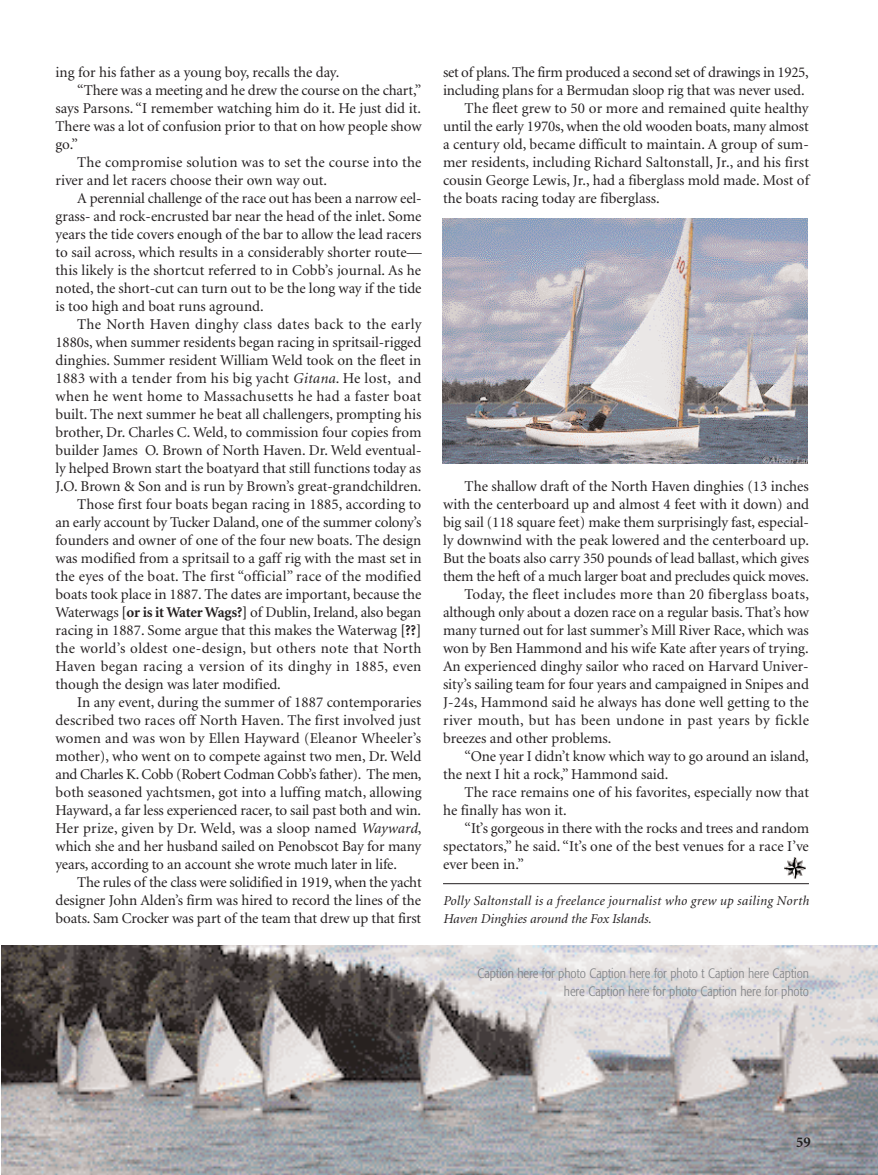
<style>
.page{position:relative;width:878px;height:1175px;background:#fff}
.page>*{position:absolute;margin:0;border:0;box-sizing:border-box;transform-origin:0 0}
.t1{font:15px "Minion";color:#231f20}
.t2{font:15px "Minion";letter-spacing:.025em;color:#231f20}
.t3{font:15px "Minion";letter-spacing:-.02em;color:#231f20}
.t4{font:15px "Minion";letter-spacing:.02em;color:#231f20}
.t5{font:700 15px "Minion";color:#231f20}
.t6{font:300 condensed 13.5px/18px "Formata";color:#808285;text-align:right}
.t7{font:italic 13.5px/18px "Minion";letter-spacing:.02em;color:#231f20}
.s1{font-style:italic}
.s2{font-weight:700}
</style>
<div class="page">
<hr style="left:443px;top:883px;width:365px;height:1px;background:#231f20">
<img style="left:2px;top:945px;width:876px;height:229px">
<img style="left:442px;top:219px;width:365px;height:244px">
<img style="left:784px;top:857px;width:21px;height:21px">
<p class="t1" style="left:56px;top:66px;width:285px">ing for his father as a young boy, recalls the day.</p>
<p class="t1" style="left:77px;top:84px;width:345px">“There was a meeting and he drew the course on the chart,”</p>
<p class="t1" style="left:56px;top:102px;width:367px">says Parsons. “I remember watching him do it. He just did it.</p>
<p class="t1" style="left:56px;top:120px;width:367px">There was a lot of confusion prior to that on how people show</p>
<p class="t1" style="left:56px;top:138px;width:24px">go.”</p>
<p class="t4" style="left:77px;top:156px;width:346px">The compromise solution was to set the course into the</p>
<p class="t1" style="left:56px;top:174px;width:273px">river and let racers choose their own way out.</p>
<p class="t1" style="left:77px;top:192px;width:346px">A perennial challenge of the race out has been a narrow eel-</p>
<p class="t1" style="left:55px;top:210px;width:367px">grass- and rock-encrusted bar near the head of the inlet. Some</p>
<p class="t1" style="left:55px;top:228px;width:367px">years the tide covers enough of the bar to allow the lead racers</p>
<p class="t1" style="left:55px;top:246px;width:367px">to sail across, which results in a considerably shorter route—</p>
<p class="t1" style="left:55px;top:264px;width:367px">this likely is the shortcut referred to in Cobb’s journal. As he</p>
<p class="t1" style="left:55px;top:282px;width:367px">noted, the short-cut can turn out to be the long way if the tide</p>
<p class="t1" style="left:55px;top:300px;width:210px">is too high and boat runs aground.</p>
<p class="t2" style="left:77px;top:318px;width:346px">The North Haven dinghy class dates back to the early</p>
<p class="t1" style="left:55px;top:336px;width:367px">1880s, when summer residents began racing in spritsail-rigged</p>
<p class="t1" style="left:55px;top:354px;width:367px">dinghies. Summer resident William Weld took on the fleet in</p>
<p class="t4" style="left:55px;top:372px;width:367px">1883 with a tender from his big yacht <span class="s1">Gitana</span>. He lost, and</p>
<p class="t2" style="left:55px;top:390px;width:367px">when he went home to Massachusetts he had a faster boat</p>
<p class="t1" style="left:55px;top:408px;width:367px">built. The next summer he beat all challengers, prompting his</p>
<p class="t1" style="left:55px;top:426px;width:367px">brother, Dr. Charles C. Weld, to commission four copies from</p>
<p class="t1" style="left:55px;top:444px;width:367px">builder James O. Brown of North Haven. Dr. Weld eventual-</p>
<p class="t1" style="left:55px;top:462px;width:367px">ly helped Brown start the boatyard that still functions today as</p>
<p class="t1" style="left:55px;top:480px;width:367px">J.O. Brown &amp; Son and is run by Brown’s great-grandchildren.</p>
<p class="t1" style="left:77px;top:498px;width:345px">Those first four boats began racing in 1885, according to</p>
<p class="t1" style="left:55px;top:516px;width:367px">an early account by Tucker Daland, one of the summer colony’s</p>
<p class="t1" style="left:55px;top:534px;width:367px">founders and owner of one of the four new boats. The design</p>
<p class="t1" style="left:55px;top:552px;width:367px">was modified from a spritsail to a gaff rig with the mast set in</p>
<p class="t1" style="left:55px;top:570px;width:367px">the eyes of the boat. The first “official” race of the modified</p>
<p class="t1" style="left:55px;top:588px;width:367px">boats took place in 1887. The dates are important, because the</p>
<p class="t1" style="left:55px;top:606px;width:367px">Waterwags <span class="s2">[or is it Water Wags?]</span> of Dublin, Ireland, also began</p>
<p class="t1" style="left:56px;top:624px;width:367px">racing in 1887. Some argue that this makes the Waterwag <span class="s2">[??]</span></p>
<p class="t2" style="left:56px;top:642px;width:367px">the world’s oldest one-design, but others note that North</p>
<p class="t2" style="left:56px;top:660px;width:367px">Haven began racing a version of its dinghy in 1885, even</p>
<p class="t1" style="left:56px;top:678px;width:227px">though the design was later modified.</p>
<p class="t1" style="left:77px;top:696px;width:346px">In any event, during the summer of 1887 contemporaries</p>
<p class="t1" style="left:56px;top:714px;width:367px">described two races off North Haven. The first involved just</p>
<p class="t1" style="left:56px;top:732px;width:367px">women and was won by Ellen Hayward (Eleanor Wheeler’s</p>
<p class="t1" style="left:56px;top:750px;width:367px">mother), who went on to compete against two men, Dr. Weld</p>
<p class="t3" style="left:56px;top:768px;width:367px">and Charles K. Cobb (Robert Codman Cobb’s father). The men,</p>
<p class="t1" style="left:56px;top:786px;width:367px">both seasoned yachtsmen, got into a luffing match, allowing</p>
<p class="t1" style="left:56px;top:804px;width:367px">Hayward, a far less experienced racer, to sail past both and win.</p>
<p class="t1" style="left:56px;top:822px;width:367px">Her prize, given by Dr. Weld, was a sloop named <span class="s1">Wayward</span>,</p>
<p class="t1" style="left:56px;top:840px;width:367px">which she and her husband sailed on Penobscot Bay for many</p>
<p class="t1" style="left:56px;top:858px;width:343px">years, according to an account she wrote much later in life.</p>
<p class="t1" style="left:77px;top:876px;width:346px">The rules of the class were solidified in 1919, when the yacht</p>
<p class="t1" style="left:56px;top:894px;width:367px">designer John Alden’s firm was hired to record the lines of the</p>
<p class="t1" style="left:56px;top:912px;width:367px">boats. Sam Crocker was part of the team that drew up that first</p>
<p class="t3" style="left:443px;top:66px;width:367px">set of plans. The firm produced a second set of drawings in 1925,</p>
<p class="t1" style="left:443px;top:84px;width:363px">including plans for a Bermudan sloop rig that was never used.</p>
<p class="t1" style="left:464px;top:102px;width:345px">The fleet grew to 50 or more and remained quite healthy</p>
<p class="t1" style="left:443px;top:120px;width:367px">until the early 1970s, when the old wooden boats, many almost</p>
<p class="t1" style="left:443px;top:138px;width:367px">a century old, became difficult to maintain. A group of sum-</p>
<p class="t1" style="left:443px;top:156px;width:367px">mer residents, including Richard Saltonstall, Jr., and his first</p>
<p class="t1" style="left:443px;top:174px;width:367px">cousin George Lewis, Jr., had a fiberglass mold made. Most of</p>
<p class="t1" style="left:443px;top:192px;width:218px">the boats racing today are fiberglass.</p>
<p class="t1" style="left:464px;top:480px;width:345px">The shallow draft of the North Haven dinghies (13 inches</p>
<p class="t1" style="left:443px;top:498px;width:367px">with the centerboard up and almost 4 feet with it down) and</p>
<p class="t1" style="left:443px;top:516px;width:367px">big sail (118 square feet) make them surprisingly fast, especial-</p>
<p class="t1" style="left:443px;top:534px;width:367px">ly downwind with the peak lowered and the centerboard up.</p>
<p class="t1" style="left:443px;top:552px;width:367px">But the boats also carry 350 pounds of lead ballast, which gives</p>
<p class="t1" style="left:443px;top:570px;width:367px">them the heft of a much larger boat and precludes quick moves.</p>
<p class="t2" style="left:464px;top:588px;width:346px">Today, the fleet includes more than 20 fiberglass boats,</p>
<p class="t1" style="left:443px;top:606px;width:367px">although only about a dozen race on a regular basis. That’s how</p>
<p class="t1" style="left:443px;top:624px;width:367px">many turned out for last summer’s Mill River Race, which was</p>
<p class="t1" style="left:443px;top:642px;width:367px">won by Ben Hammond and his wife Kate after years of trying.</p>
<p class="t1" style="left:443px;top:660px;width:367px">An experienced dinghy sailor who raced on Harvard Univer-</p>
<p class="t1" style="left:443px;top:678px;width:367px">sity’s sailing team for four years and campaigned in Snipes and</p>
<p class="t1" style="left:443px;top:696px;width:367px">J-24s, Hammond said he always has done well getting to the</p>
<p class="t2" style="left:443px;top:714px;width:367px">river mouth, but has been undone in past years by fickle</p>
<p class="t1" style="left:443px;top:732px;width:170px">breezes and other problems.</p>
<p class="t1" style="left:464px;top:750px;width:346px">“One year I didn’t know which way to go around an island,</p>
<p class="t1" style="left:443px;top:768px;width:227px">the next I hit a rock,” Hammond said.</p>
<p class="t1" style="left:464px;top:786px;width:346px">The race remains one of his favorites, especially now that</p>
<p class="t1" style="left:443px;top:804px;width:125px">he finally has won it.</p>
<p class="t1" style="left:464px;top:822px;width:346px">“It’s gorgeous in there with the rocks and trees and random</p>
<p class="t1" style="left:443px;top:840px;width:367px">spectators,” he said. “It’s one of the best venues for a race I’ve</p>
<p class="t1" style="left:443px;top:858px;width:82px">ever been in.”</p>
<p class="t7" style="left:443px;top:892px;width:367px">Polly Saltonstall is a freelance journalist who grew up sailing North<br>Haven Dinghies around the Fox Islands.</p>
<p class="t6" style="left:477px;top:964px;width:333px">Caption here for photo Caption here for photo t Caption here Caption here Caption here for photo Caption here for photo</p>
<p class="t5" style="left:796px;top:1136px;width:16px">59</p>
</div>
